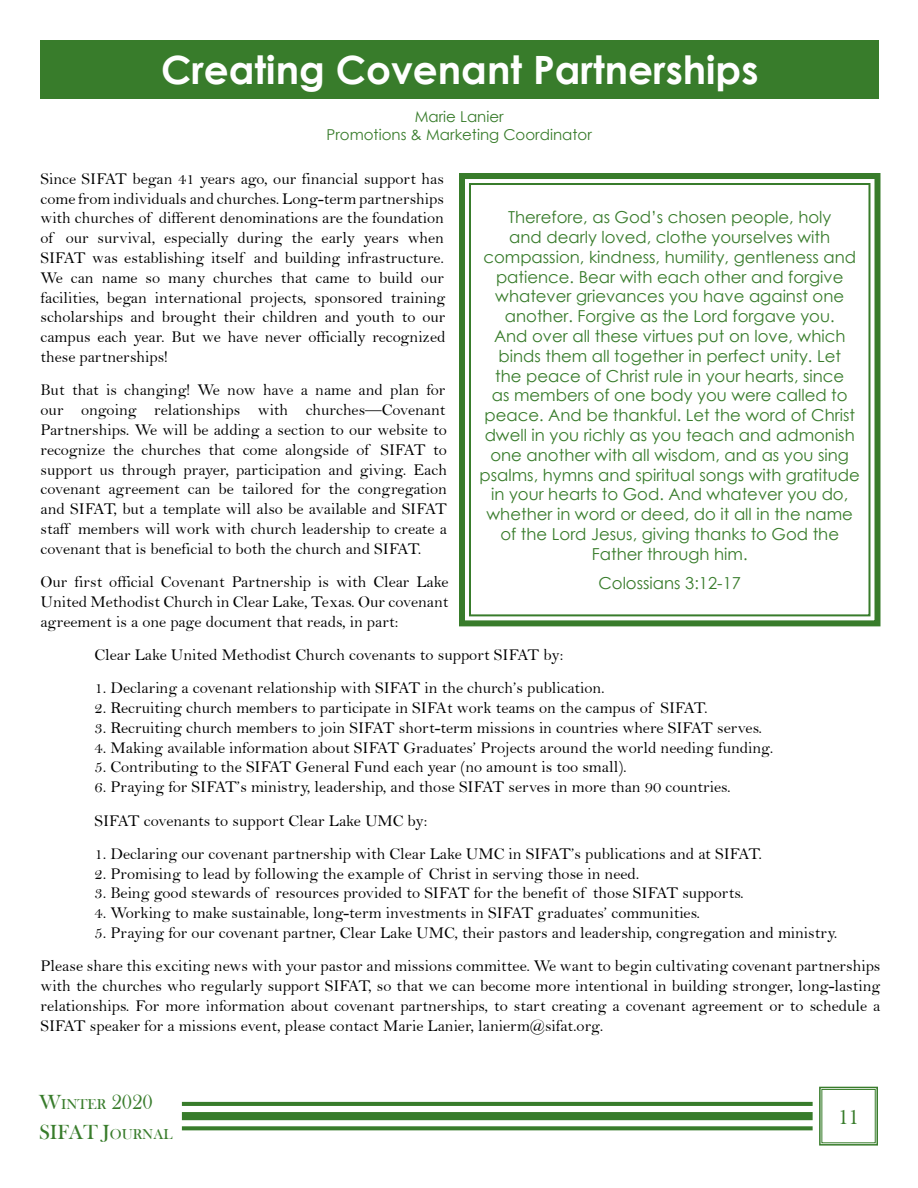
<style>
.page{position:relative;width:918px;height:1188px;background:#fff}
.page>*{position:absolute;margin:0;border:0;box-sizing:border-box;transform-origin:0 0}
.t1{font:700 39px "Century Gothic";color:#fff}
.t2{font:21px/30px "Bask Old Face";color:#387c2b}
.t3{font:21px "Bask Old Face";color:#387c2b}
.t4{font:16.5px/19.8px "Bell";color:#000;text-align:justify}
.t5{font:16.5px/19.8px "Century Gothic";color:#387c2b;text-align:center}
.t6{font:15px/18px "Century Gothic";color:#387c2b;text-align:center}
.s1{font-size:14.7px}
</style>
<div class="page">
<svg style="left:819px;top:1086px;width:59px;height:60px"></svg>
<hr style="left:182px;top:1102px;width:631px;height:4px;background:#387c2b">
<div style="left:182px;top:1112px;width:631px;height:8px;background:#387c2b"></div>
<svg style="left:182px;top:1126px;width:631px;height:4px;background:#47853b"></svg>
<div style="left:40px;top:40px;width:839px;height:59px;background:#387c2b"></div>
<svg style="left:459px;top:173px;width:422px;height:454px"></svg>
<div style="left:469px;top:183px;width:402px;height:433px;border:2px solid #387c2b"></div>
<h1 class="t1" style="left:161px;top:41px;width:599px">Creating Covenant Partnerships</h1>
<p class="t6" style="left:327px;top:107px;width:267px">Marie Lanier<br>Promotions &amp; Marketing Coordinator</p>
<p class="t4" style="left:40px;top:169px;width:407px">Since SIFAT began 41 years ago, our financial support has come from individuals and churches. Long-term partnerships with churches of different denominations are the foundation of our survival, especially during the early years when SIFAT was establishing itself and building infrastructure.<br>We can name so many churches that came to build our facilities, began international projects, sponsored training scholarships and brought their children and youth to our campus each year. But we have never officially recognized these partnerships!</p>
<p class="t4" style="left:40px;top:380px;width:408px">But that is changing! We now have a name and plan for our ongoing relationships with churches—Covenant Partnerships. We will be adding a section to our website to recognize the churches that come alongside of SIFAT to support us through prayer, participation and giving. Each covenant agreement can be tailored for the congregation and SIFAT, but a template will also be available and SIFAT staff members will work with church leadership to create a covenant that is beneficial to both the church and SIFAT.</p>
<p class="t4" style="left:40px;top:572px;width:410px">Our first official Covenant Partnership is with Clear Lake United Methodist Church in Clear Lake, Texas. Our covenant agreement is a one page document that reads, in part:</p>
<p class="t4" style="left:95px;top:645px;width:470px">Clear Lake United Methodist Church covenants to support SIFAT by:</p>
<p class="t4" style="left:95px;top:678px;width:512px">1. Declaring a covenant relationship with SIFAT in the church’s publication.</p>
<p class="t4" style="left:95px;top:698px;width:615px">2. Recruiting church members to participate in SIFAt work teams on the campus of SIFAT.</p>
<p class="t4" style="left:95px;top:718px;width:669px">3. Recruiting church members to join SIFAT short-term missions in countries where SIFAT serves.</p>
<p class="t4" style="left:95px;top:737px;width:680px">4. Making available information about SIFAT Graduates’ Projects around the world needing funding.</p>
<p class="t4" style="left:95px;top:757px;width:534px">5. Contributing to the SIFAT General Fund each year (no amount is too small).</p>
<p class="t4" style="left:95px;top:770px;width:638px;line-height:33.3px">6. Praying for SIFAT’s ministry, leadership, and those SIFAT serves in more than 90 countries.<br>SIFAT covenants to support Clear Lake UMC by:</p>
<p class="t4" style="left:95px;top:844px;width:669px">1. Declaring our covenant partnership with Clear Lake UMC in SIFAT’s publications and at SIFAT.</p>
<p class="t4" style="left:95px;top:863px;width:546px">2. Promising to lead by following the example of Christ in serving those in need.</p>
<p class="t4" style="left:95px;top:883px;width:651px">3. Being good stewards of resources provided to SIFAT for the benefit of those SIFAT supports.</p>
<p class="t4" style="left:95px;top:903px;width:607px">4. Working to make sustainable, long-term investments in SIFAT graduates’ communities.</p>
<p class="t4" style="left:40px;top:916px;width:842px;line-height:33.3px;text-indent:54px">5. Praying for our covenant partner, Clear Lake UMC, their pastors and leadership, congregation and ministry.<br>Please share this exciting news with your pastor and missions committee. We want to begin cultivating covenant partnerships</p>
<p class="t4" style="left:40px;top:976px;width:842px">with the churches who regularly support SIFAT, so that we can become more intentional in building stronger, long-lasting relationships. For more information about covenant partnerships, to start creating a covenant agreement or to schedule a SIFAT speaker for a missions event, please contact Marie Lanier, lanierm@sifat.org.</p>
<p class="t5" style="left:480px;top:207px;width:382px">Therefore, as God’s chosen people, holy<br>and dearly loved, clothe yourselves with compassion, kindness, humility, gentleness and patience. Bear with each other and forgive whatever grievances you have against one another. Forgive as the Lord forgave you.<br>And over all these virtues put on love, which binds them all together in perfect unity. Let<br>the peace of Christ rule in your hearts, since<br>as members of one body you were called to peace. And be thankful. Let the word of Christ dwell in you richly as you teach and admonish one another with all wisdom, and as you sing psalms, hymns and spiritual songs with gratitude in your hearts to God. And whatever you do, whether in word or deed, do it all in the name of the Lord Jesus, giving thanks to God the Father through him.</p>
<p class="t5" style="left:598px;top:572px;width:144px">Colossians 3:12-17</p>
<p class="t2" style="left:39px;top:1088px;width:135px">W<span class="s1">INTER</span> 2020<br>SIFAT J<span class="s1">OURNAL</span></p>
<p class="t3" style="left:839px;top:1106px;width:22px">11</p>
</div>
